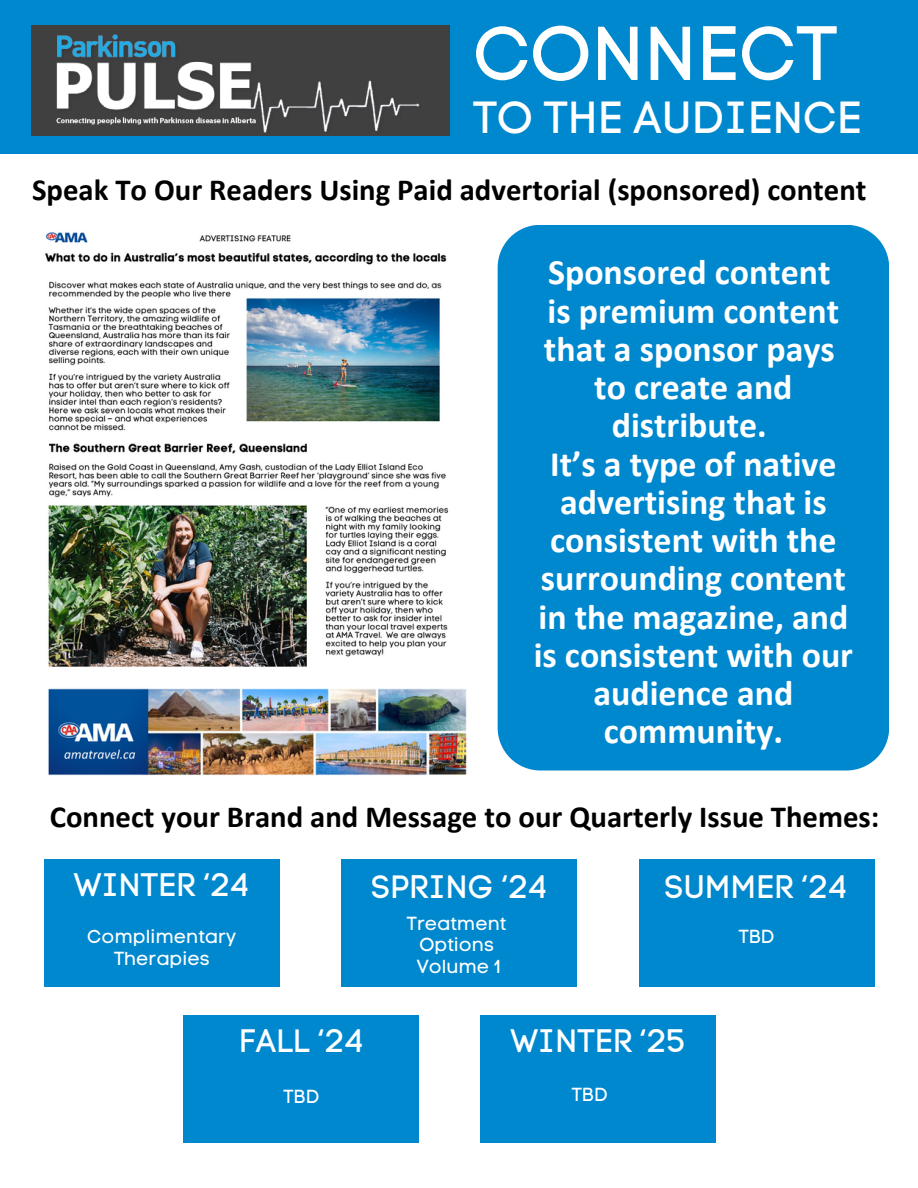
<style>
.page{position:relative;width:918px;height:1188px;background:#fff}
.page>*{position:absolute;margin:0;border:0;box-sizing:border-box;transform-origin:0 0}
.t1{font:76.05px "Code Pro Normal LC";color:#fff}
.t2{font:44.55px "Code Pro Normal LC";color:#fff}
.t3{font:700 35.85px/38.2px "Calibri";color:#fff;text-align:center}
.t4{font:32.25px "Code Pro Normal LC";color:#fff}
.t5{font:700 30.75px "Calibri";color:#000}
.t6{font:18.75px/21.3px "Code Pro Normal LC";color:#fff;text-align:center}
</style>
<div class="page">
<div style="left:0;top:0;width:918px;height:154px;background:#0088cf"></div>
<img style="left:31px;top:25px;width:419px;height:110px">
<div style="left:498px;top:225px;width:391px;height:546px;background:#0088cf"></div>
<img style="left:45px;top:232px;width:422px;height:544px">
<div style="left:44px;top:859px;width:236px;height:128px;background:#0088cf"></div>
<div style="left:341px;top:859px;width:236px;height:128px;background:#0088cf"></div>
<div style="left:639px;top:859px;width:236px;height:128px;background:#0088cf"></div>
<div style="left:184px;top:1015px;width:235px;height:128px;background:#0088cf"></div>
<div style="left:480px;top:1015px;width:236px;height:128px;background:#0088cf"></div>
<p class="t1" style="left:473px;top:8px;width:366px">CONNECT</p>
<p class="t2" style="left:473px;top:91px;width:390px">TO THE AUDIENCE</p>
<p class="t5" style="left:32px;top:177px;width:836px">Speak To Our Readers Using Paid advertorial (sponsored) content</p>
<p class="t3" style="left:548px;top:256px;width:284px">Sponsored content</p>
<p class="t3" style="left:544px;top:295px;width:297px;text-align:left">is premium content that a sponsor pays</p>
<p class="t3" style="left:594px;top:371px;width:200px">to create and distribute.</p>
<p class="t3" style="left:534px;top:448px;width:321px">It’s a type of native advertising that is consistent with the surrounding content in the magazine, and is consistent with our audience and community.</p>
<p class="t5" style="left:50px;top:804px;width:831px">Connect your Brand and Message to our Quarterly Issue Themes:</p>
<p class="t4" style="left:74px;top:866px;width:177px">WINTER ‘24</p>
<p class="t4" style="left:371px;top:867px;width:178px">SPRING ‘24</p>
<p class="t4" style="left:664px;top:867px;width:185px">SUMMER ‘24</p>
<p class="t6" style="left:87px;top:926px;width:151px">Complimentary<br>Therapies</p>
<p class="t6" style="left:407px;top:913px;width:101px">Treatment</p>
<p class="t6" style="left:419px;top:934px;width:76px">Options</p>
<p class="t6" style="left:417px;top:956px;width:86px">Volume 1</p>
<p class="t4" style="left:239px;top:1021px;width:127px">FALL ‘24</p>
<p class="t4" style="left:510px;top:1021px;width:177px">WINTER ‘25</p>
<p class="t6" style="left:284px;top:1085px;width:37px">TBD</p>
<p class="t6" style="left:572px;top:1084px;width:37px">TBD</p>
<p class="t6" style="left:739px;top:926px;width:37px">TBD</p>
</div>
